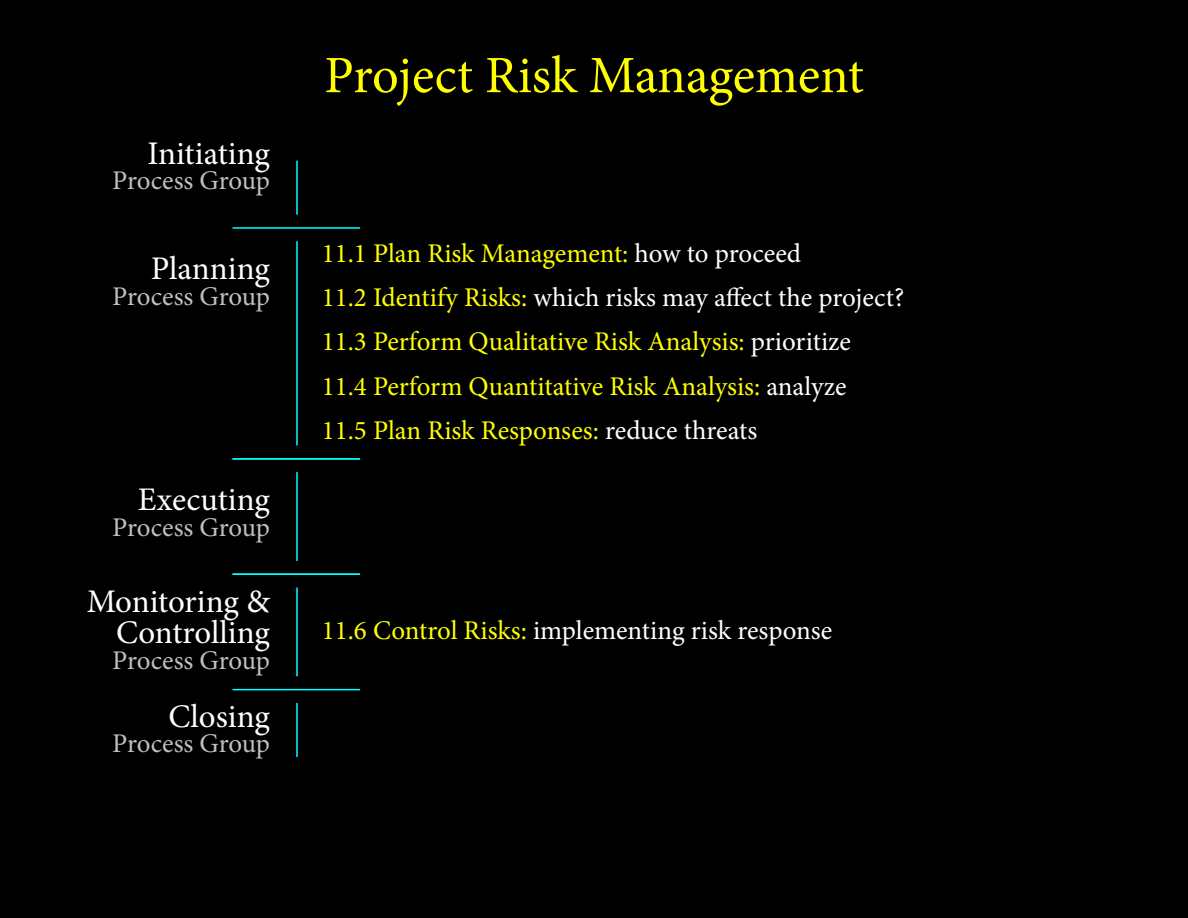
<style>
.page{position:relative;width:1188px;height:918px;background:#000}
.page>*{position:absolute;margin:0;border:0;box-sizing:border-box;transform-origin:0 0}
.t1{font:52.5px "Minion Pro";letter-spacing:-.005em;color:#ff0}
.t2{font:33px/31.5px "Minion Pro";color:#fff;text-align:right}
.t3{font:27px/44.2px "Minion Pro";color:#ff0}
.t4{font:27px "Minion Pro";letter-spacing:-.01em;color:#bfbfbf}
.t5{font:27px "Minion Pro";letter-spacing:-.005em;color:#fff}
.s1{color:#fff}
.s2{color:#ff0}
</style>
<div class="page">
<hr style="left:296px;top:241px;width:2px;height:204px;background:#0ff">
<hr style="left:296px;top:588px;width:2px;height:88px;background:#0ff">
<hr style="left:296px;top:472px;width:2px;height:89px;background:#0ff">
<hr style="left:233px;top:227px;width:127px;height:2px;background:#0ff">
<hr style="left:233px;top:689px;width:127px;height:1px;background:#0ff">
<hr style="left:233px;top:573px;width:127px;height:2px;background:#0ff">
<hr style="left:233px;top:458px;width:127px;height:2px;background:#0ff">
<hr style="left:296px;top:703px;width:2px;height:54px;background:#0ff">
<hr style="left:296px;top:161px;width:2px;height:54px;background:#0ff">
<p class="t2" style="left:147px;top:138px;width:124px">Initiating</p>
<p class="t4" style="left:112px;top:163px;width:159px">Process Group</p>
<p class="t2" style="left:151px;top:253px;width:121px">Planning</p>
<p class="t4" style="left:112px;top:278px;width:159px">Process Group</p>
<p class="t2" style="left:138px;top:484px;width:134px">Executing</p>
<p class="t4" style="left:112px;top:509px;width:159px">Process Group</p>
<p class="t2" style="left:87px;top:585px;width:185px">Monitoring &amp;<br>Controlling</p>
<p class="t4" style="left:112px;top:642px;width:159px">Process Group</p>
<p class="t2" style="left:169px;top:701px;width:103px">Closing</p>
<p class="t4" style="left:112px;top:726px;width:159px">Process Group</p>
<h1 class="t1" style="left:324px;top:40px;width:541px">Project Risk Management</h1>
<p class="t3" style="left:322px;top:231px;width:584px">11.1 Plan Risk Management: <span class="s1">how to proceed<br></span>11.2 Identify Risks: <span class="s1">which risks may affect the project?<br></span>11.3 Perform Qualitative Risk Analysis: <span class="s1">prioritize<br></span>11.4 Perform Quantitative Risk Analysis: <span class="s1">analyze<br></span>11.5 Plan Risk Responses: <span class="s1">reduce threats</span></p>
<p class="t5" style="left:322px;top:612px;width:512px"><span class="s2">11.6 Control Risks:</span> implementing risk response</p>
</div>
